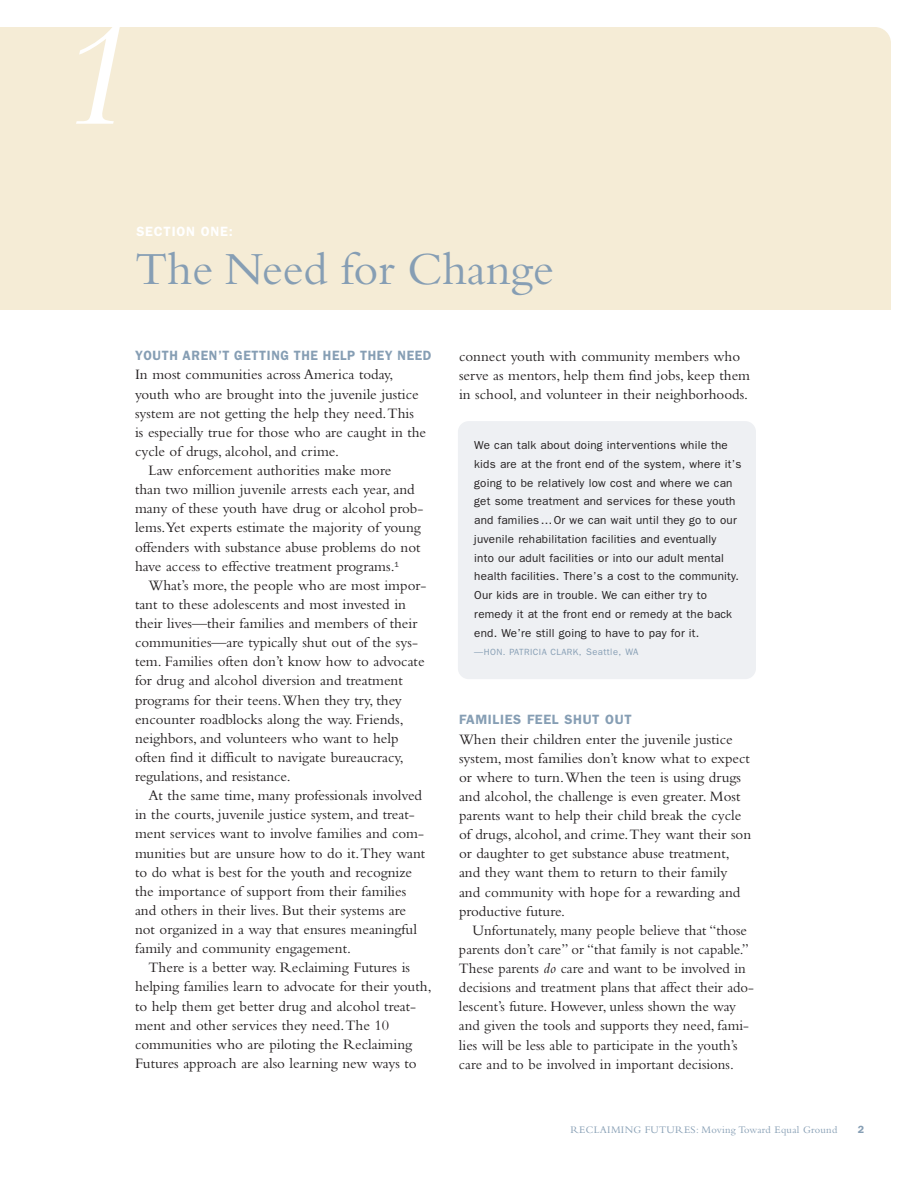
<style>
.page{position:relative;width:918px;height:1188px;background:#fff}
.page>*{position:absolute;margin:0;border:0;box-sizing:border-box;transform-origin:0 0}
.t1{font:italic 156px "Bembo";color:#fff}
.t2{font:48px "Bembo";letter-spacing:-.005em;color:#869eb4}
.t3{font:15px/19.2px "Bembo";color:#231f20}
.t4{font:600 13.5px "Franklin Gothic";letter-spacing:.05em;color:#869eb4;scale:.96 1}
.t5{font:600 13.5px "Franklin Gothic";letter-spacing:.05em;color:#869eb4}
.t6{font:600 13.5px "Franklin Gothic";letter-spacing:.06em;color:#fff}
.t7{font:11.7px/18.8px "Franklin Gothic";letter-spacing:.02em;color:#231f20}
.t8{font:10.5px "Bembo";letter-spacing:.03em;color:#869eb4}
.t9{font:600 10.5px "Franklin Gothic";color:#869eb4}
.t10{font:9px "Franklin Gothic";letter-spacing:.05em;color:#869eb4}
.s1{font-size:9.3px}
.s2{font-style:italic}
</style>
<div class="page">
<div style="left:0;top:27px;width:891px;height:283px;background:#f5ecd6"></div>
<div style="left:458px;top:421px;width:298px;height:258px;background:#eef0f3;border-radius:11px"></div>
<h1 class="t1" style="left:51px;top:19px;width:81px">1</h1>
<p class="t6" style="left:136px;top:226px;width:98px">SECTION ONE:</p>
<h2 class="t2" style="left:135px;top:252px;width:420px">The Need for Change</h2>
<p class="t4" style="left:135px;top:351px;width:310px">YOUTH AREN’T GETTING THE HELP THEY NEED</p>
<p class="t3" style="left:135px;top:366px;width:260px">In most communities across America today,</p>
<p class="t3" style="left:135px;top:386px;width:285px">youth who are brought into the juvenile justice</p>
<p class="t3" style="left:135px;top:405px;width:281px">system are not getting the help they need.This</p>
<p class="t3" style="left:135px;top:424px;width:293px">is especially true for those who are caught in the</p>
<p class="t3" style="left:135px;top:443px;width:205px">cycle of drugs, alcohol, and crime.</p>
<p class="t3" style="left:148px;top:462px;width:244px">Law enforcement authorities make more</p>
<p class="t3" style="left:135px;top:481px;width:281px">than two million juvenile arrests each year, and</p>
<p class="t3" style="left:135px;top:500px;width:290px">many of these youth have drug or alcohol prob-</p>
<p class="t3" style="left:135px;top:519px;width:287px">lems.Yet experts estimate the majority of young</p>
<p class="t3" style="left:135px;top:539px;width:287px">offenders with substance abuse problems do not</p>
<p class="t3" style="left:135px;top:558px;width:266px">have access to effective treatment programs.<sup>1</sup></p>
<p class="t3" style="left:148px;top:577px;width:279px">What’s more, the people who are most impor-</p>
<p class="t3" style="left:135px;top:596px;width:273px">tant to these adolescents and most invested in</p>
<p class="t3" style="left:135px;top:615px;width:284px">their lives—their families and members of their</p>
<p class="t3" style="left:135px;top:634px;width:284px">communities—are typically shut out of the sys-</p>
<p class="t3" style="left:135px;top:653px;width:291px">tem. Families often don’t know how to advocate</p>
<p class="t3" style="left:135px;top:672px;width:269px">for drug and alcohol diversion and treatment</p>
<p class="t3" style="left:135px;top:692px;width:269px">programs for their teens.When they try, they</p>
<p class="t3" style="left:135px;top:711px;width:270px">encounter roadblocks along the way. Friends,</p>
<p class="t3" style="left:135px;top:730px;width:265px">neighbors, and volunteers who want to help</p>
<p class="t3" style="left:135px;top:749px;width:270px">often find it difficult to navigate bureaucracy,</p>
<p class="t3" style="left:135px;top:768px;width:157px">regulations, and resistance.</p>
<p class="t3" style="left:148px;top:787px;width:275px">At the same time, many professionals involved</p>
<p class="t3" style="left:135px;top:806px;width:281px">in the courts, juvenile justice system, and treat-</p>
<p class="t3" style="left:135px;top:825px;width:291px">ment services want to involve families and com-</p>
<p class="t3" style="left:135px;top:845px;width:292px">munities but are unsure how to do it.They want</p>
<p class="t3" style="left:135px;top:864px;width:279px">to do what is best for the youth and recognize</p>
<p class="t3" style="left:135px;top:883px;width:273px">the importance of support from their families</p>
<p class="t3" style="left:135px;top:902px;width:272px">and others in their lives. But their systems are</p>
<p class="t3" style="left:135px;top:921px;width:284px">not organized in a way that ensures meaningful</p>
<p class="t3" style="left:135px;top:940px;width:217px">family and community engagement.</p>
<p class="t3" style="left:148px;top:959px;width:263px">There is a better way. Reclaiming Futures is</p>
<p class="t3" style="left:135px;top:978px;width:298px">helping families learn to advocate for their youth,</p>
<p class="t3" style="left:135px;top:998px;width:283px">to help them get better drug and alcohol treat-</p>
<p class="t3" style="left:135px;top:1017px;width:256px">ment and other services they need.The 10</p>
<p class="t3" style="left:135px;top:1036px;width:279px">communities who are piloting the Reclaiming</p>
<p class="t3" style="left:135px;top:1055px;width:283px">Futures approach are also learning new ways to</p>
<p class="t3" style="left:459px;top:348px;width:293px">connect youth with community members who serve as mentors, help them find jobs, keep them in school, and volunteer in their neighborhoods.</p>
<p class="t7" style="left:474px;top:437px;width:269px">We can talk about doing interventions while the kids are at the front end of the system, where it’s going to be relatively low cost and where we can get some treatment and services for these youth and families…Or we can wait until they go to our juvenile rehabilitation facilities and eventually<br>into our adult facilities or into our adult mental health facilities. There’s a cost to the community.<br>Our kids are in trouble. We can either try to remedy it at the front end or remedy at the back end. We’re still going to have to pay for it.</p>
<p class="t10" style="left:474px;top:649px;width:166px">—HON. PATRICIA CLARK, <span class="s1">Seattle, WA</span></p>
<p class="t5" style="left:459px;top:715px;width:174px">FAMILIES FEEL SHUT OUT</p>
<p class="t3" style="left:459px;top:731px;width:294px">When their children enter the juvenile justice system, most families don’t know what to expect or where to turn.When the teen is using drugs and alcohol, the challenge is even greater. Most parents want to help their child break the cycle of drugs, alcohol, and crime.They want their son or daughter to get substance abuse treatment, and they want them to return to their family and community with hope for a rewarding and productive future.</p>
<p class="t3" style="left:459px;top:922px;width:297px;text-indent:14px">Unfortunately, many people believe that “those parents don’t care” or “that family is not capable.” These parents <span class="s2">do</span> care and want to be involved in decisions and treatment plans that affect their ado&shy;lescent’s future. However, unless shown the way and given the tools and supports they need, fami&shy;lies will be less able to participate in the youth’s care and to be involved in important decisions.</p>
<p class="t8" style="left:570px;top:1126px;width:268px">RECLAIMING FUTURES: Moving Toward Equal Ground</p>
<p class="t9" style="left:858px;top:1126px;width:8px">2</p>
</div>
